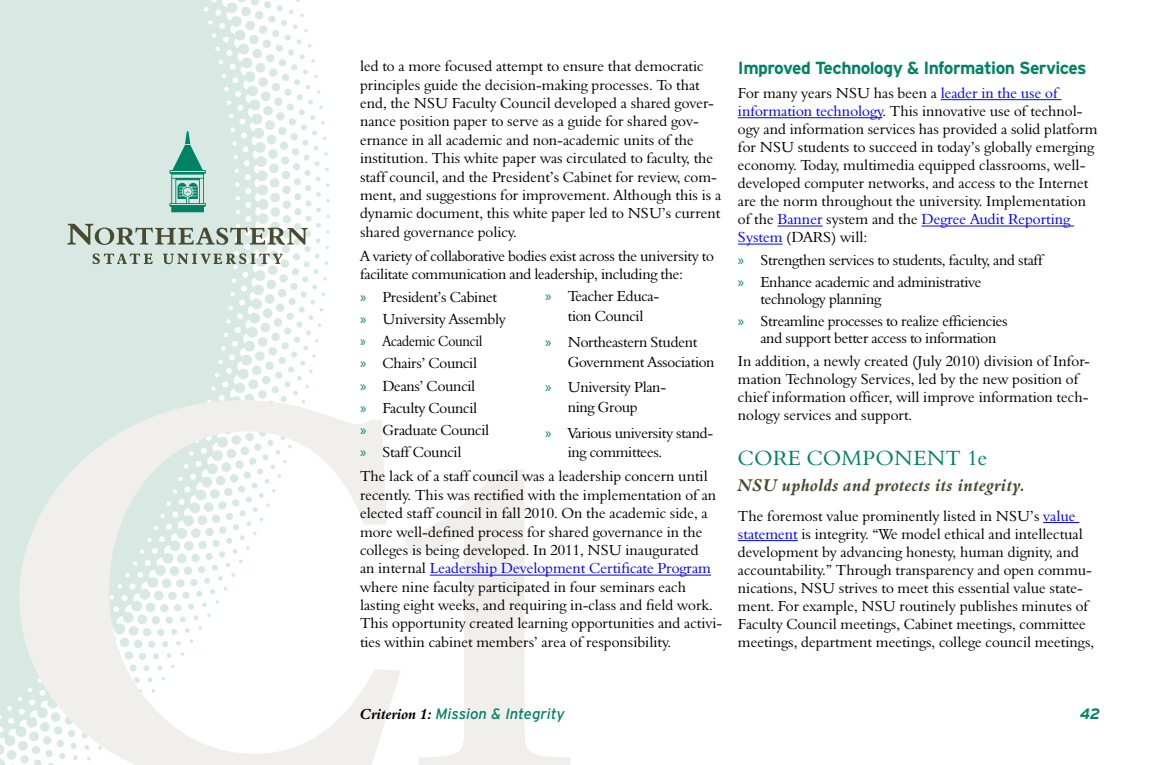
<style>
.page{position:relative;width:1170px;height:765px;background:#fff}
.page>*{position:absolute;margin:0;border:0;box-sizing:border-box;transform-origin:0 0}
.Core_Component_1{font:21.25px "Aldine 401 BT Roman A";letter-spacing:.02em;color:#008265}
.Body_Header{font:700 17.5px "Interstate";letter-spacing:-.03em;color:#008265}
.Core_Component_Defin{font:17.5px "Aldine 401 BT Bold Italic A";letter-spacing:.02em;color:#4a4a30}
.Body{font:15px/18.4px "Aldine 401 BT Roman A";color:#000}
.Bulletted_List{font:15px/19.9px "Aldine 401 BT Roman A";letter-spacing:-.02em;color:#000}
.Body-2{font:15px/18.4px "Aldine 401 BT Roman A";letter-spacing:-.02em;color:#000}
.t1{font:italic 15px "Interstate";color:#008265}
.Bulletted_List-2{font:15px "Aldine 401 BT Roman A";letter-spacing:-.02em;color:#000;scale:.91 1}
.t2{font:italic 700 15px "Interstate";color:#008265}
.s1{font-family:"Myriad Pro";color:#008265}
.s2{color:#00f}
.s3{font-family:"Aldine 401 BT Bold Italic A";font-style:normal;color:#000}
</style>
<div class="page">
<svg style="left:0;top:0;width:330px;height:765px;fill:#d8e9e4"></svg>
<svg style="left:19px;top:400px;width:552px;height:365px"></svg>
<svg style="left:169px;top:131px;width:37px;height:81px;background:#7ebeaf"></svg>
<svg style="left:68px;top:224px;width:240px;height:21px;background:#aeb8ad"></svg>
<svg style="left:93px;top:253px;width:60px;height:11px"></svg>
<svg style="left:163px;top:253px;width:120px;height:11px"></svg>
<hr style="left:430px;top:575px;width:281px;height:1px;background:#00f">
<hr style="left:941px;top:99px;width:120px;height:1px;background:#00f">
<hr style="left:738px;top:117px;width:144px;height:1px;background:#00f">
<hr style="left:778px;top:226px;width:45px;height:1px;background:#00f">
<hr style="left:922px;top:226px;width:152px;height:1px;background:#00f">
<hr style="left:738px;top:244px;width:45px;height:1px;background:#00f">
<hr style="left:1043px;top:522px;width:36px;height:1px;background:#00f">
<hr style="left:738px;top:540px;width:60px;height:1px;background:#00f">
<p class="Body" style="left:360px;top:57px;width:363px">led to a more focused attempt to ensure that democratic principles guide the decision-making processes. To that end, the NSU Faculty Council developed a shared gover&shy;nance position paper to serve as a guide for shared gov&shy;ernance in all academic and non-academic units of the institution. This white paper was circulated to faculty, the staff council, and the President’s Cabinet for review, com&shy;ment, and suggestions for improvement. Although this is a dynamic document, this white paper led to NSU’s current shared governance policy.</p>
<p class="Body-2" style="left:360px;top:246px;width:355px">A variety of collaborative bodies exist across the university to facilitate communication and leadership, including the:</p>
<p class="Bulletted_List" style="left:360px;top:286px;width:139px"><span class="s1">»</span> President’s Cabinet</p>
<p class="Bulletted_List" style="left:360px;top:309px;width:147px"><span class="s1">»</span> University Assembly</p>
<p class="Bulletted_List-2" style="left:360px;top:332px;width:136px"><span class="s1">»</span> Academic Council</p>
<p class="Bulletted_List" style="left:360px;top:353px;width:119px"><span class="s1">»</span> Chairs’ Council</p>
<p class="Bulletted_List" style="left:360px;top:376px;width:117px"><span class="s1">»</span> Deans’ Council</p>
<p class="Bulletted_List" style="left:360px;top:398px;width:119px"><span class="s1">»</span> Faculty Council</p>
<p class="Bulletted_List" style="left:360px;top:420px;width:131px"><span class="s1">»</span> Graduate Council</p>
<p class="Bulletted_List" style="left:360px;top:442px;width:103px"><span class="s1">»</span> Staff Council</p>
<p class="Bulletted_List" style="left:545px;top:286px;width:116px;text-align:center"><span class="s1">»</span> Teacher Educa&shy;tion Council</p>
<p class="Bulletted_List" style="left:568px;top:332px;width:148px;text-indent:-22px"><span class="s1">»</span> Northeastern Student<br>Government Association</p>
<p class="Bulletted_List" style="left:545px;top:377px;width:123px;text-align:center"><span class="s1">»</span> University Plan&shy;ning Group</p>
<p class="Bulletted_List" style="left:568px;top:422px;width:147px;text-indent:-22px"><span class="s1">»</span> Various university stand&shy;ing committees.</p>
<p class="Body" style="left:360px;top:467px;width:364px">The lack of a staff council was a leadership concern until recently. This was rectified with the implementation of an elected staff council in fall 2010. On the academic side, a more well-defined process for shared governance in the colleges is being developed. In 2011, NSU inaugurated<br>an internal <span class="s2">Leadership Development Certificate Program </span>where nine faculty participated in four seminars each lasting eight weeks, and requiring in-class and field work.<br>This opportunity created learning opportunities and activi&shy;ties within cabinet members’ area of responsibility.</p>
<p class="Body_Header" style="left:738px;top:58px;width:350px">Improved Technology &amp; Information Services</p>
<p class="Body" style="left:738px;top:84px;width:361px;line-height:18px">For many years NSU has been a <span class="s2">leader in the use of information technology</span>. This innovative use of technol&shy;ogy and information services has provided a solid platform for NSU students to succeed in today’s globally emerging economy. Today, multimedia equipped classrooms, well&shy;developed computer networks, and access to the Internet are the norm throughout the university. Implementation of the <span class="s2">Banner</span> system and the <span class="s2">Degree Audit Reporting System</span> (DARS) will:</p>
<p class="Bulletted_List" style="left:738px;top:249px;width:306px"><span class="s1">»</span> Strengthen services to students, faculty, and staff</p>
<p class="Bulletted_List" style="left:760px;top:273px;width:223px;line-height:16.6px;text-indent:-22px"><span class="s1">»</span> Enhance academic and administrative technology planning</p>
<p class="Bulletted_List" style="left:760px;top:312px;width:249px;line-height:16.6px;text-indent:-22px"><span class="s1">»</span> Streamline processes to realize efficiencies and support better access to information</p>
<p class="Body" style="left:738px;top:352px;width:354px;line-height:18px">In addition, a newly created (July 2010) division of Infor&shy;mation Technology Services, led by the new position of chief information officer, will improve information tech&shy;nology services and support.</p>
<p class="Core_Component_1" style="left:738px;top:445px;width:251px">CORE COMPONENT 1e</p>
<p class="Core_Component_Defin" style="left:738px;top:475px;width:288px">NSU upholds and protects its integrity.</p>
<p class="Body" style="left:738px;top:507px;width:358px;line-height:18px">The foremost value prominently listed in NSU’s <span class="s2">value statement</span> is integrity. “We model ethical and intellectual development by advancing honesty, human dignity, and accountability.” Through transparency and open commu&shy;nications, NSU strives to meet this essential value state&shy;ment. For example, NSU routinely publishes minutes of Faculty Council meetings, Cabinet meetings, committee meetings, department meetings, college council meetings,</p>
<p class="t1" style="left:360px;top:704px;width:206px"><span class="s3">Criterion 1:</span> Mission &amp; Integrity</p>
<p class="t2" style="left:1080px;top:704px;width:22px">42</p>
</div>
